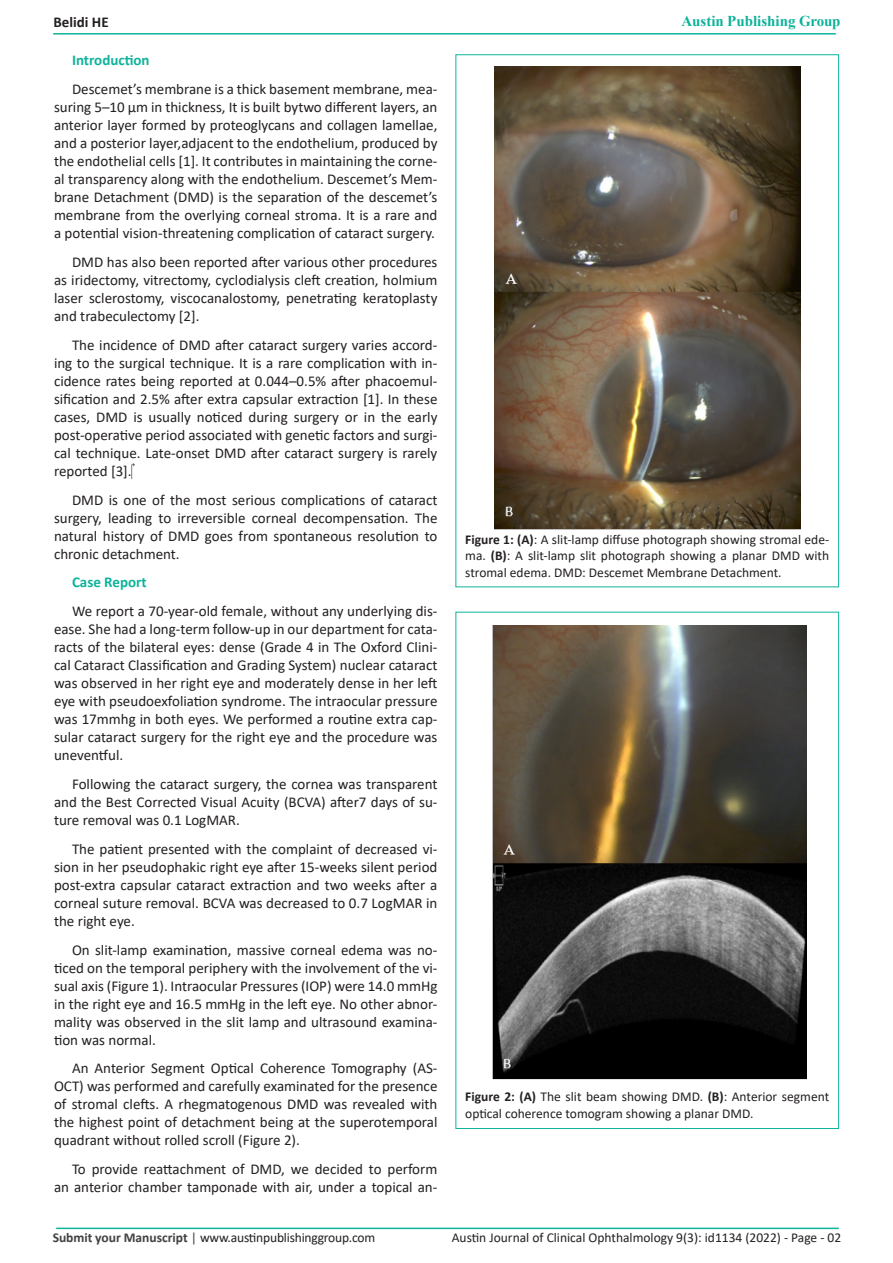
<style>
.page{position:relative;width:893px;height:1263px;background:#fff}
.page>*{position:absolute;margin:0;border:0;box-sizing:border-box;transform-origin:0 0}
.t1{font:15px/18px "Calibri";color:#231f20;text-align:justify}
.t2{font:700 15px "Calibri";color:#0eb39b}
.t3{font:700 15px "Times New Roman";color:#0eb29a}
.t4{font:700 15px "Calibri";color:#231f20}
.t5{font:13.5px/16.5px "Calibri";color:#231f20;text-align:justify}
.s1{color:#0eb39b}
.s2{font-weight:700}
.s3{font-weight:700;color:#414042}
.s4{color:#414042}
</style>
<div class="page">
<hr style="left:53px;top:33px;width:783px;height:2px;background:#0eb39b">
<hr style="left:56px;top:1227px;width:783px;height:2px;background:#0eb39b">
<img style="left:494px;top:66px;width:306px;height:464px">
<img style="left:493px;top:626px;width:314px;height:454px">
<p class="t4" style="left:53px;top:11px;width:57px">Belidi HE</p>
<p class="t3" style="left:681px;top:10px;width:161px"><span class="s1">A</span>ustin Publishing Group</p>
<p class="t2" style="left:72px;top:50px;width:79px">Introduction</p>
<p class="t1" style="left:54px;top:80px;width:385px;text-indent:18px">Descemet’s membrane is a thick basement membrane, mea&shy;suring 5–10 μm in thickness, It is built bytwo different layers, an anterior layer formed by proteoglycans and collagen lamellae, and a posterior layer,adjacent to the endothelium, produced by the endothelial cells [1]. It contributes in maintaining the corne&shy;al transparency along with the endothelium. Descemet’s Mem&shy;brane Detachment (DMD) is the separation of the descemet’s membrane from the overlying corneal stroma. It is a rare and a potential vision-threatening complication of cataract surgery.</p>
<p class="t1" style="left:54px;top:252px;width:385px;text-indent:18px">DMD has also been reported after various other procedures as iridectomy, vitrectomy, cyclodialysis cleft creation, holmium laser sclerostomy, viscocanalostomy, penetrating keratoplasty and trabeculectomy [2].</p>
<p class="t1" style="left:54px;top:335px;width:385px;text-indent:18px">The incidence of DMD after cataract surgery varies accord&shy;ing to the surgical technique. It is a rare complication with in&shy;cidence rates being reported at 0.044–0.5% after phacoemul&shy;sification and 2.5% after extra capsular extraction [1]. In these cases, DMD is usually noticed during surgery or in the early post-operative period associated with genetic factors and surgi&shy;cal technique. Late-onset DMD after cataract surgery is rarely reported [3].</p>
<p class="t1" style="left:54px;top:490px;width:385px;text-indent:18px">DMD is one of the most serious complications of cataract surgery, leading to irreversible corneal decompensation. The natural history of DMD goes from spontaneous resolution to chronic detachment.</p>
<p class="t2" style="left:72px;top:572px;width:76px">Case Report</p>
<p class="t1" style="left:54px;top:602px;width:385px;text-indent:18px">We report a 70-year-old female, without any underlying dis&shy;ease. She had a long-term follow-up in our department for cata&shy;racts of the bilateral eyes: dense (Grade 4 in The Oxford Clini&shy;cal Cataract Classification and Grading System) nuclear cataract was observed in her right eye and moderately dense in her left eye with pseudoexfoliation syndrome. The intraocular pressure was 17mmhg in both eyes. We performed a routine extra cap&shy;sular cataract surgery for the right eye and the procedure was uneventful.</p>
<p class="t1" style="left:54px;top:774px;width:385px;text-indent:18px">Following the cataract surgery, the cornea was transparent and the Best Corrected Visual Acuity (BCVA) after7 days of su&shy;ture removal was 0.1 LogMAR.</p>
<p class="t1" style="left:54px;top:839px;width:385px;text-indent:18px">The patient presented with the complaint of decreased vi&shy;sion in her pseudophakic right eye after 15-weeks silent period post-extra capsular cataract extraction and two weeks after a corneal suture removal. BCVA was decreased to 0.7 LogMAR in the right eye.</p>
<p class="t1" style="left:54px;top:940px;width:385px;text-indent:18px">On slit-lamp examination, massive corneal edema was no&shy;ticed on the temporal periphery with the involvement of the vi&shy;sual axis (Figure 1). Intraocular Pressures (IOP) were 14.0 mmHg in the right eye and 16.5 mmHg in the left eye. No other abnor&shy;mality was observed in the slit lamp and ultrasound examina&shy;tion was normal.</p>
<p class="t1" style="left:54px;top:1059px;width:385px;text-indent:18px">An Anterior Segment Optical Coherence Tomography (AS-OCT) was performed and carefully examinated for the presence of stromal clefts. A rhegmatogenous DMD was revealed with the highest point of detachment being at the superotemporal quadrant without rolled scroll (Figure 2).</p>
<p class="t1" style="left:54px;top:1160px;width:385px;text-align:right">To provide reattachment of DMD, we decided to perform an anterior chamber tamponade with air, under a topical an-</p>
<p class="t5" style="left:465px;top:531px;width:365px"><span class="s2">Figure 1: (A)</span>: A slit-lamp diffuse photograph showing stromal ede&shy;ma. <span class="s2">(B)</span>: A slit-lamp slit photograph showing a planar DMD with stromal edema. DMD: Descemet Membrane Detachment.</p>
<p class="t5" style="left:465px;top:1088px;width:365px"><span class="s2">Figure 2: (A)</span> The slit beam showing DMD. <span class="s2">(B)</span>: Anterior segment optical coherence tomogram showing a planar DMD.</p>
<p class="t5" style="left:53px;top:1228px;width:324px"><span class="s3">Submit your Manuscript</span> <span class="s4">|</span> www.austinpublishinggroup.com</p>
<p class="t5" style="left:452px;top:1229px;width:391px">Austin Journal of Clinical Ophthalmology 9(3): id1134 (2022) - Page - 02</p>
</div>
